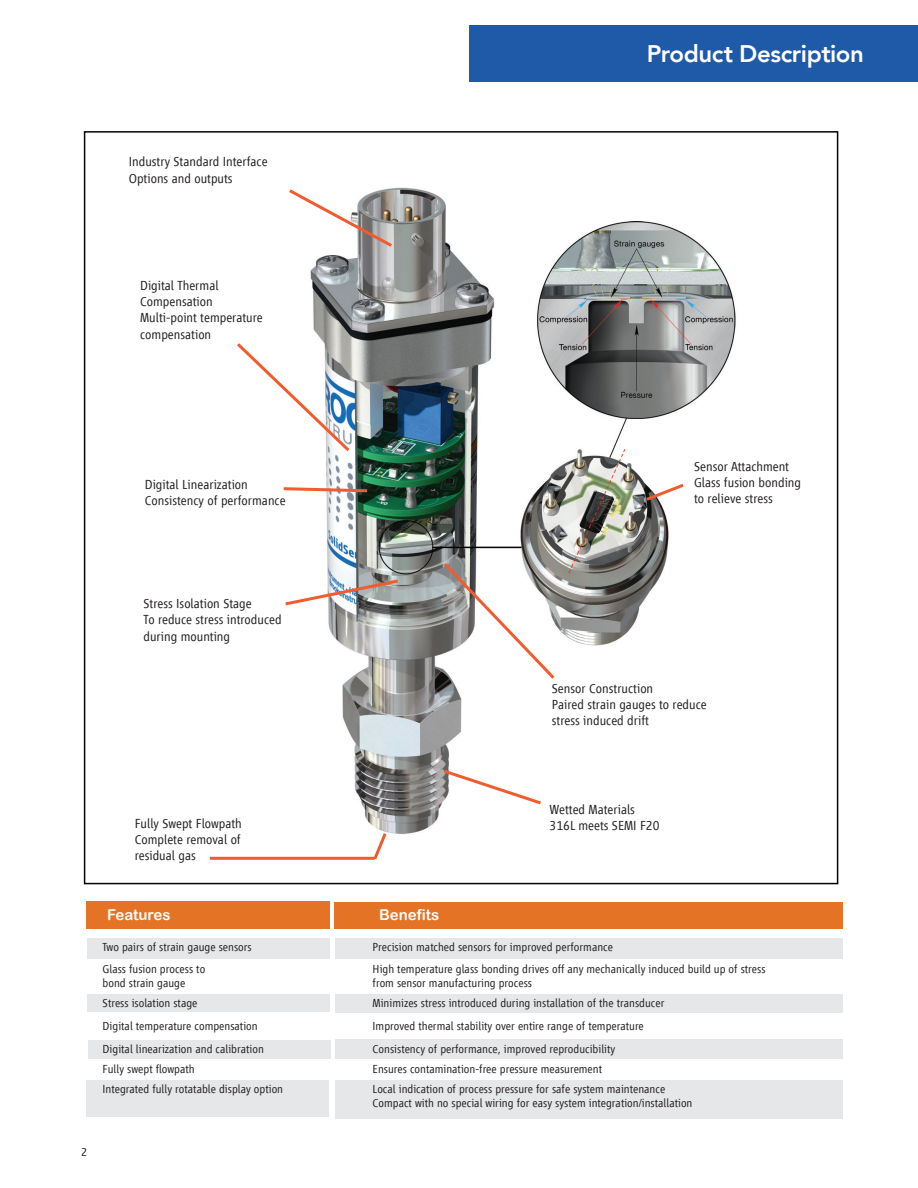
<style>
.page{position:relative;width:918px;height:1188px;background:#fff}
.page>*{position:absolute;margin:0;border:0;box-sizing:border-box;transform-origin:0 0}
.broDS-Mid-page_SH{font:800 24px "Avenir LT";letter-spacing:-.02em;color:#fff}
.t1{font:15px "Arial Rounded MT Bold";color:#fff}
.Body_text{font:300 13.5px "Vialog LT";color:#231f20}
.Body_text-2{font:300 12px "Vialog LT";color:#231f20}
</style>
<div class="page">
<div style="left:470px;top:25px;width:448px;height:57px;background:#1f5aa9"></div>
<div style="left:84px;top:131px;width:754px;height:753px;background:#fff;border:2px solid #040503"></div>
<img style="left:310px;top:187px;width:426px;height:647px">
<hr style="left:210px;top:857px;width:165px;height:3px;background:#f15b2e">
<svg style="left:289px;top:187px;width:106px;height:63px"></svg>
<svg style="left:237px;top:340px;width:116px;height:114px"></svg>
<svg style="left:283px;top:486px;width:87px;height:8px"></svg>
<svg style="left:285px;top:578px;width:116px;height:29px"></svg>
<svg style="left:371px;top:830px;width:18px;height:30px"></svg>
<svg style="left:441px;top:560px;width:117px;height:122px"></svg>
<svg style="left:441px;top:767px;width:103px;height:40px"></svg>
<svg style="left:643px;top:481px;width:44px;height:22px"></svg>
<div style="left:87px;top:938px;width:242px;height:21px;background:#e6e7e9"></div>
<div style="left:335px;top:938px;width:507px;height:21px;background:#e6e7e9"></div>
<div style="left:87px;top:994px;width:242px;height:18px;background:#e6e7e9"></div>
<div style="left:335px;top:994px;width:507px;height:19px;background:#e6e7e9"></div>
<div style="left:88px;top:1040px;width:242px;height:18px;background:#e6e7e9"></div>
<div style="left:335px;top:1040px;width:507px;height:19px;background:#e6e7e9"></div>
<div style="left:87px;top:1080px;width:242px;height:37px;background:#e6e7e9"></div>
<div style="left:335px;top:1080px;width:507px;height:38px;background:#e6e7e9"></div>
<div style="left:86px;top:902px;width:243px;height:27px;background:#e57325"></div>
<div style="left:334px;top:902px;width:508px;height:27px;background:#e57325"></div>
<p class="Body_text" style="left:129px;top:155px;width:140px">Industry Standard Interface</p>
<p class="Body_text" style="left:129px;top:171px;width:105px">Options and outputs</p>
<p class="Body_text" style="left:140px;top:278px;width:80px">Digital Thermal</p>
<p class="Body_text" style="left:140px;top:294px;width:74px">Compensation</p>
<p class="Body_text" style="left:140px;top:311px;width:124px">Multi-point temperature</p>
<p class="Body_text" style="left:140px;top:327px;width:73px">compensation</p>
<p class="broDS-Mid-page_SH" style="left:647px;top:39px;width:219px">Product Description</p>
<p class="Body_text" style="left:145px;top:477px;width:105px">Digital Linearization</p>
<p class="Body_text" style="left:145px;top:493px;width:142px">Consistency of performance</p>
<p class="Body_text" style="left:694px;top:459px;width:96px">Sensor Attachment</p>
<p class="Body_text" style="left:694px;top:475px;width:109px">Glass fusion bonding</p>
<p class="Body_text" style="left:694px;top:491px;width:80px">to relieve stress</p>
<p class="Body_text" style="left:144px;top:596px;width:110px">Stress Isolation Stage</p>
<p class="Body_text" style="left:144px;top:613px;width:140px">To reduce stress introduced</p>
<p class="Body_text" style="left:144px;top:629px;width:88px">during mounting</p>
<p class="Body_text" style="left:552px;top:681px;width:103px">Sensor Construction</p>
<p class="Body_text" style="left:552px;top:697px;width:156px">Paired strain gauges to reduce</p>
<p class="Body_text" style="left:552px;top:713px;width:99px">stress induced drift</p>
<p class="Body_text" style="left:550px;top:802px;width:87px">Wetted Materials</p>
<p class="Body_text" style="left:135px;top:816px;width:109px">Fully Swept Flowpath</p>
<p class="Body_text" style="left:550px;top:818px;width:111px">316L meets SEMI F20</p>
<p class="Body_text" style="left:135px;top:832px;width:108px">Complete removal of</p>
<p class="Body_text" style="left:135px;top:848px;width:63px">residual gas</p>
<p class="Body_text-2" style="left:81px;top:1145px;width:8px">2</p>
<p class="t1" style="left:107px;top:906px;width:65px">Features</p>
<p class="t1" style="left:379px;top:906px;width:62px">Benefits</p>
<p class="Body_text-2" style="left:103px;top:940px;width:151px">Two pairs of strain gauge sensors</p>
<p class="Body_text-2" style="left:373px;top:940px;width:242px">Precision matched sensors for improved performance</p>
<p class="Body_text-2" style="left:103px;top:962px;width:104px">Glass fusion process to</p>
<p class="Body_text-2" style="left:373px;top:962px;width:394px">High temperature glass bonding drives off any mechanically induced build up of stress</p>
<p class="Body_text-2" style="left:103px;top:976px;width:84px">bond strain gauge</p>
<p class="Body_text-2" style="left:373px;top:976px;width:161px">from sensor manufacturing process</p>
<p class="Body_text-2" style="left:103px;top:996px;width:96px">Stress isolation stage</p>
<p class="Body_text-2" style="left:373px;top:996px;width:293px">Minimizes stress introduced during installation of the transducer</p>
<p class="Body_text-2" style="left:103px;top:1019px;width:157px">Digital temperature compensation</p>
<p class="Body_text-2" style="left:373px;top:1019px;width:273px">Improved thermal stability over entire range of temperature</p>
<p class="Body_text-2" style="left:103px;top:1042px;width:163px">Digital linearization and calibration</p>
<p class="Body_text-2" style="left:373px;top:1042px;width:244px">Consistency of performance, improved reproducibility</p>
<p class="Body_text-2" style="left:103px;top:1062px;width:94px">Fully swept flowpath</p>
<p class="Body_text-2" style="left:373px;top:1062px;width:231px">Ensures contamination-free pressure measurement</p>
<p class="Body_text-2" style="left:103px;top:1082px;width:182px">Integrated fully rotatable display option</p>
<p class="Body_text-2" style="left:373px;top:1082px;width:294px">Local indication of process pressure for safe system maintenance</p>
<p class="Body_text-2" style="left:373px;top:1096px;width:321px">Compact with no special wiring for easy system integration/installation</p>
</div>
